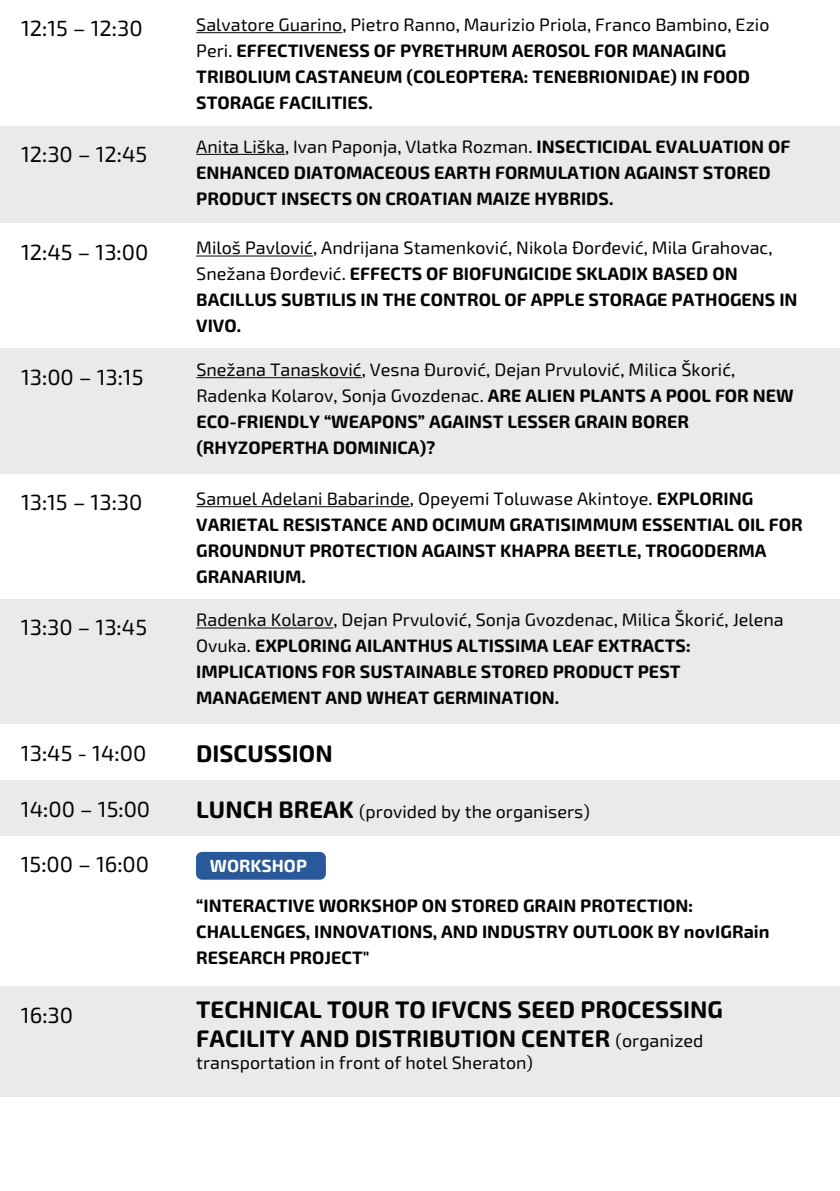
<style>
.page{position:relative;width:840px;height:1191px;background:#fff}
.page>*{position:absolute;margin:0;border:0;box-sizing:border-box;transform-origin:0 0}
.t1{font:700 24px/28.8px "Exo Soft";color:#040503}
.t2{font:22px "Exo Soft";color:#040503}
.t3{font:700 18px/26px "Exo Soft";color:#040503}
.t4{font:18px "Exo Soft";color:#040503}
.t5{font:700 17.6px "Exo Soft";color:#fff}
.s1{font-weight:400}
.s2{font-weight:700;font-size:24px}
.s3{font-weight:400;font-size:18px}
</style>
<div class="page">
<div style="left:196px;top:852px;width:130px;height:27px;background:#2a599b;border-radius:6px"></div>
<div style="left:0;top:125px;width:839px;height:98px;background:#eaeaea"></div>
<hr style="left:196px;top:32px;width:146px;height:1px;background:#040503">
<hr style="left:196px;top:154px;width:89px;height:1px;background:#040503">
<hr style="left:196px;top:255px;width:117px;height:1px;background:#040503">
<hr style="left:196px;top:506px;width:214px;height:1px;background:#040503">
<div style="left:0;top:349px;width:839px;height:125px;background:#eaeaea"></div>
<hr style="left:196px;top:377px;width:165px;height:1px;background:#040503">
<div style="left:0;top:599px;width:839px;height:125px;background:#eaeaea"></div>
<hr style="left:196px;top:627px;width:137px;height:1px;background:#040503">
<div style="left:0;top:986px;width:839px;height:111px;background:#eaeaea"></div>
<div style="left:0;top:780px;width:839px;height:56px;background:#eaeaea"></div>
<p class="t2" style="left:21px;top:16px;width:123px">12:15 – 12:30</p>
<p class="t2" style="left:21px;top:141px;width:128px">12:30 – 12:45</p>
<p class="t2" style="left:21px;top:239px;width:129px">12:45 – 13:00</p>
<p class="t2" style="left:21px;top:364px;width:124px">13:00 – 13:15</p>
<p class="t2" style="left:21px;top:490px;width:123px">13:15 – 13:30</p>
<p class="t2" style="left:21px;top:615px;width:128px">13:30 – 13:45</p>
<p class="t3" style="left:196px;top:12px;width:574px"><span class="s1">Salvatore Guarino, Pietro Ranno, Maurizio Priola, Franco Bambino, Ezio Peri.</span> EFFECTIVENESS OF PYRETHRUM AEROSOL FOR MANAGING TRIBOLIUM CASTANEUM (COLEOPTERA: TENEBRIONIDAE) IN FOOD STORAGE FACILITIES.</p>
<p class="t3" style="left:196px;top:133px;width:595px"><span class="s1">Anita Liška, Ivan Paponja, Vlatka Rozman.</span> INSECTICIDAL EVALUATION OF<br>ENHANCED DIATOMACEOUS EARTH FORMULATION AGAINST STORED<br>PRODUCT INSECTS ON CROATIAN MAIZE HYBRIDS.</p>
<p class="t3" style="left:196px;top:235px;width:602px"><span class="s1">Miloš Pavlović, Andrijana Stamenković, Nikola Đorđević, Mila Grahovac, Snežana Đorđević.</span> EFFECTS OF BIOFUNGICIDE SKLADIX BASED ON BACILLUS SUBTILIS IN THE CONTROL OF APPLE STORAGE PATHOGENS IN VIVO.</p>
<p class="t3" style="left:196px;top:357px;width:598px"><span class="s1">Snežana Tanasković, Vesna Đurović, Dejan Prvulović, Milica Škorić, Radenka Kolarov, Sonja Gvozdenac.</span> ARE ALIEN PLANTS A POOL FOR NEW ECO-FRIENDLY “WEAPONS” AGAINST LESSER GRAIN BORER (RHYZOPERTHA DOMINICA)?</p>
<p class="t3" style="left:196px;top:486px;width:607px"><span class="s1">Samuel Adelani Babarinde, Opeyemi Toluwase Akintoye.</span> EXPLORING VARIETAL RESISTANCE AND OCIMUM GRATISIMMUM ESSENTIAL OIL FOR GROUNDNUT PROTECTION AGAINST KHAPRA BEETLE, TROGODERMA GRANARIUM.</p>
<p class="t3" style="left:196px;top:607px;width:589px"><span class="s1">Radenka Kolarov, Dejan Prvulović, Sonja Gvozdenac, Milica Škorić, Jelena Ovuka.</span> EXPLORING AILANTHUS ALTISSIMA LEAF EXTRACTS:<br>IMPLICATIONS FOR SUSTAINABLE STORED PRODUCT PEST MANAGEMENT AND WHEAT GERMINATION.</p>
<p class="t2" style="left:21px;top:740px;width:127px">13:45 - 14:00</p>
<h1 class="t1" style="left:196px;top:740px;width:138px">DISCUSSION</h1>
<p class="t2" style="left:21px;top:796px;width:131px">14:00 – 15:00</p>
<p class="t4" style="left:196px;top:801px;width:395px"><span class="s2">LUNCH BREAK</span> (provided by the organisers)</p>
<p class="t2" style="left:21px;top:852px;width:130px">15:00 – 16:00</p>
<p class="t5" style="left:210px;top:855px;width:98px">WORKSHOP</p>
<p class="t2" style="left:21px;top:1002px;width:54px">16:30</p>
<p class="t3" style="left:196px;top:893px;width:574px">“INTERACTIVE WORKSHOP ON STORED GRAIN PROTECTION:<br>CHALLENGES, INNOVATIONS, AND INDUSTRY OUTLOOK BY novIGRain<br>RESEARCH PROJECT"</p>
<h1 class="t1" style="left:196px;top:996px;width:528px">TECHNICAL TOUR TO IFVCNS SEED PROCESSING<br>FACILITY AND DISTRIBUTION CENTER <span class="s3">(organized</span></h1>
<p class="t4" style="left:196px;top:1052px;width:338px">transportation in front of hotel Sheraton)</p>
</div>
